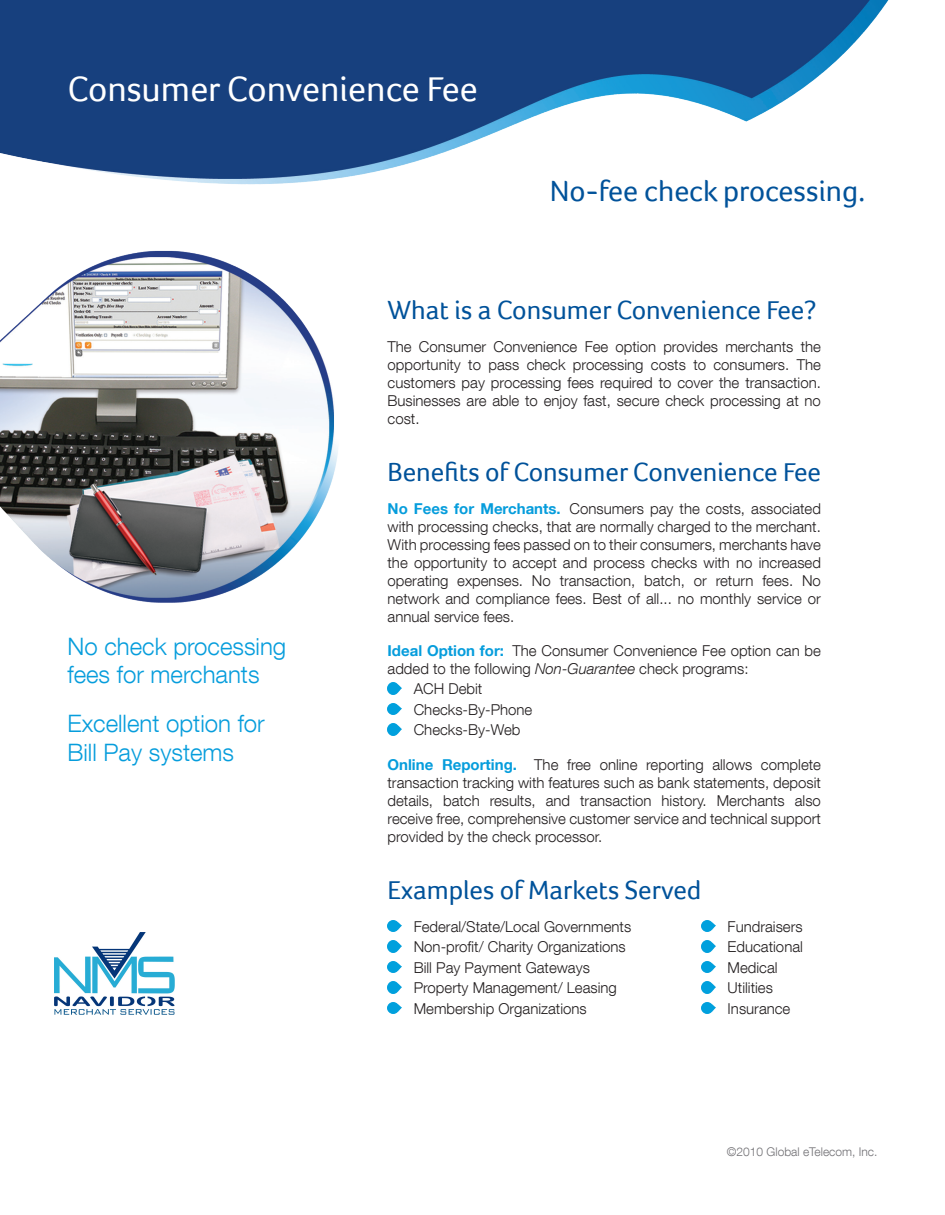
<style>
.page{position:relative;width:945px;height:1215px;background:#fff}
.page>*{position:absolute;margin:0;border:0;box-sizing:border-box;transform-origin:0 0}
.t1{font:36px "Foco";color:#fff}
.t2{font:30px "Foco";color:#01529a}
.t3{font:27px "Foco";color:#01529a}
.t4{font:300 24px/28.8px "Helvetica Neue LT Com";color:#069ddc}
.t5{font:300 15px/18px "Helvetica Neue LT Com";color:#231f20}
.t6{font:300 12px "Helvetica Neue LT Com";color:#717074}
.s1{font-weight:700;color:#069ddc}
.s2{font-style:italic}
</style>
<div class="page">
<img style="left:0;top:270px;width:338px;height:333px">
<svg style="left:388px;top:683px;width:13px;height:11px"></svg>
<svg style="left:388px;top:703px;width:13px;height:12px"></svg>
<svg style="left:388px;top:724px;width:13px;height:11px"></svg>
<svg style="left:388px;top:920px;width:13px;height:12px"></svg>
<svg style="left:388px;top:941px;width:13px;height:11px"></svg>
<svg style="left:388px;top:961px;width:13px;height:12px"></svg>
<svg style="left:388px;top:982px;width:13px;height:11px"></svg>
<svg style="left:388px;top:1002px;width:13px;height:12px"></svg>
<img style="left:701px;top:920px;width:14px;height:12px">
<img style="left:701px;top:941px;width:14px;height:11px">
<img style="left:701px;top:961px;width:14px;height:12px">
<img style="left:701px;top:982px;width:14px;height:11px">
<img style="left:701px;top:1002px;width:14px;height:12px">
<img style="left:0;top:0;width:889px;height:270px">
<img style="left:54px;top:933px;width:121px;height:82px">
<h1 class="t1" style="left:68px;top:68px;width:412px">Consumer Convenience Fee</h1>
<h2 class="t2" style="left:550px;top:174px;width:317px">No-fee check processing.</h2>
<h3 class="t3" style="left:388px;top:295px;width:430px">What is a Consumer Convenience Fee?</h3>
<p class="t5" style="left:388px;top:337px;width:435px;text-align:justify">The Consumer Convenience Fee option provides merchants the opportunity to pass check processing costs to consumers. The customers pay processing fees required to cover the transaction.<br>Businesses are able to enjoy fast, secure check processing at no cost.</p>
<h3 class="t4" style="left:68px;top:631px;width:220px">No check processing fees for merchants</h3>
<h3 class="t4" style="left:68px;top:709px;width:199px">Excellent option for<br>Bill Pay systems</h3>
<h3 class="t3" style="left:388px;top:457px;width:435px">Benefits of Consumer Convenience Fee</h3>
<p class="t5" style="left:388px;top:499px;width:435px;text-align:justify"><span class="s1">No Fees for Merchants.</span> Consumers pay the costs, associated with processing checks, that are normally charged to the merchant.<br>With processing fees passed on to their consumers, merchants have the opportunity to accept and process checks with no increased operating expenses. No transaction, batch, or return fees. No network and compliance fees. Best of all... no monthly service or annual service fees.</p>
<p class="t5" style="left:388px;top:641px;width:435px"><span class="s1">Ideal Option for:</span> The Consumer Convenience Fee option can be added to the following <span class="s2">Non-Guarantee</span> check programs:</p>
<p class="t5" style="left:414px;top:679px;width:120px;line-height:20.4px">ACH Debit<br>Checks-By-Phone<br>Checks-By-Web</p>
<p class="t5" style="left:388px;top:755px;width:435px;text-align:justify"><span class="s1">Online Reporting.</span> The free online reporting allows complete transaction tracking with features such as bank statements, deposit details, batch results, and transaction history. Merchants also receive free, comprehensive customer service and technical support provided by the check processor.</p>
<h3 class="t3" style="left:388px;top:874px;width:315px">Examples of Markets Served</h3>
<p class="t5" style="left:414px;top:916px;width:219px;line-height:20.4px">Federal/State/Local Governments<br>Non-profit/ Charity Organizations<br>Bill Pay Payment Gateways<br>Property Management/ Leasing<br>Membership Organizations</p>
<p class="t5" style="left:728px;top:916px;width:77px;line-height:20.4px">Fundraisers<br>Educational<br>Medical<br>Utilities<br>Insurance</p>
<p class="t6" style="left:727px;top:1144px;width:152px">©2010 Global eTelecom, Inc.</p>
</div>
